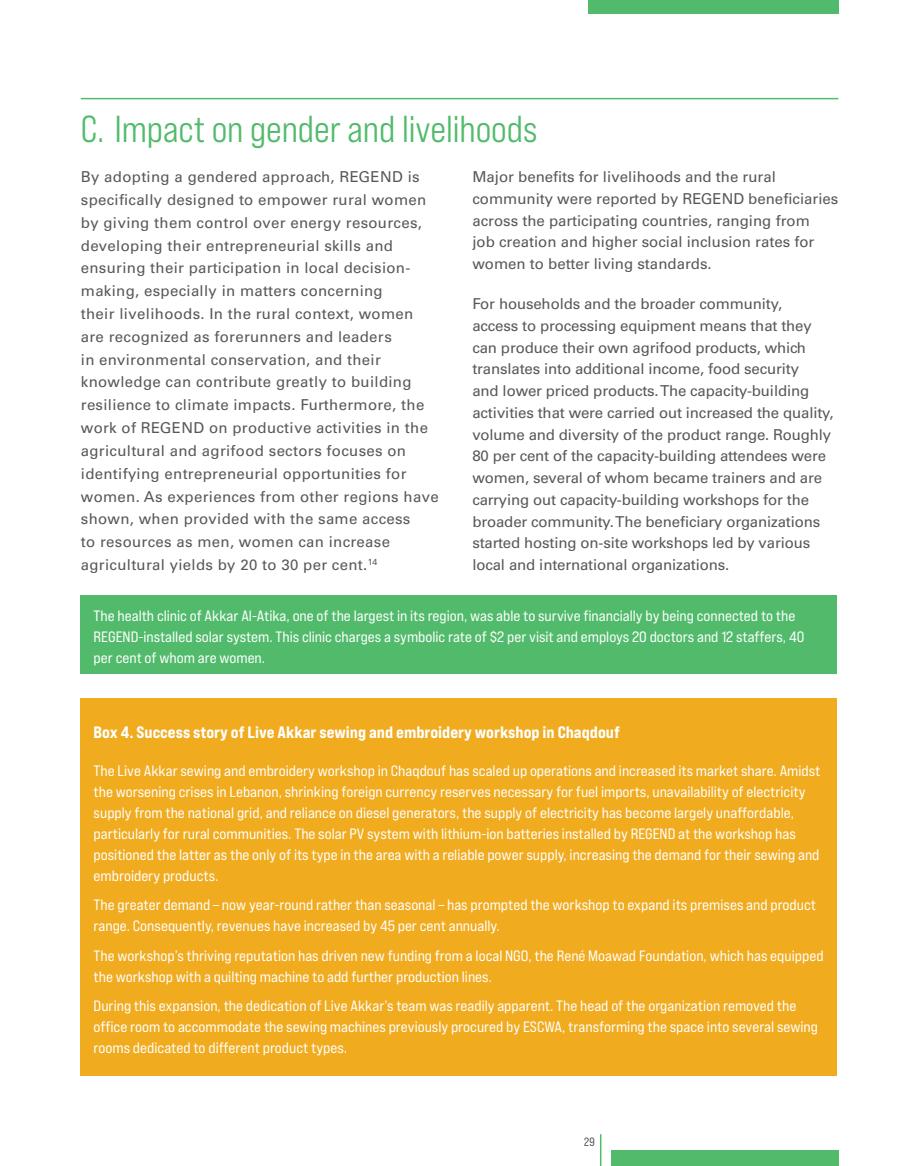
<style>
.page{position:relative;width:915px;height:1166px;background:#fff}
.page>*{position:absolute;margin:0;border:0;box-sizing:border-box;transform-origin:0 0}
.t1{font:37.5px "Bebas Neue Pro Sm E Md";color:#51bb6b}
.Box_title{font:16.5px "Bebas Neue Pro Exp Eb";color:#fff}
.running_text{font:15px/21px "Bebas Neue Pro Exp Rg";color:#fff}
.running_text-2{font:15px/21.8px "Univers LT Std";color:#57585a}
.running_text-3{font:15px/22.8px "Univers LT Std";letter-spacing:.02em;color:#57585a}
.t2{font:12px "Bebas Neue Pro Sm E Rg";color:#57585a}
</style>
<div class="page">
<div style="left:611px;top:1150px;width:227px;height:15px;background:#51bb6b"></div>
<div style="left:588px;top:0;width:250px;height:14px;background:#51bb6b"></div>
<hr style="left:599px;top:1133px;width:2px;height:32px;background:#51bb6b">
<hr style="left:81px;top:98px;width:757px;height:1px;background:#51bb6b">
<div style="left:81px;top:595px;width:755px;height:78px;background:#51bb6b"></div>
<div style="left:81px;top:698px;width:755px;height:377px;background:#f0ab1f"></div>
<p class="t1" style="left:81px;top:107px;width:458px">C. Impact on gender and livelihoods</p>
<p class="running_text-3" style="left:81px;top:165px;width:359px">By adopting a gendered approach, REGEND is specifically designed to empower rural women by giving them control over energy resources, developing their entrepreneurial skills and ensuring their participation in local decision&shy;making, especially in matters concerning<br>their livelihoods. In the rural context, women are recognized as forerunners and leaders<br>in environmental conservation, and their knowledge can contribute greatly to building resilience to climate impacts. Furthermore, the work of REGEND on productive activities in the agricultural and agrifood sectors focuses on identifying entrepreneurial opportunities for women. As experiences from other regions have shown, when provided with the same access<br>to resources as men, women can increase agricultural yields by 20 to 30 per cent.<sup>14</sup></p>
<p class="running_text-2" style="left:472px;top:166px;width:367px">Major benefits for livelihoods and the rural community were reported by REGEND beneficiaries across the participating countries, ranging from<br>job creation and higher social inclusion rates for women to better living standards.</p>
<p class="running_text-2" style="left:472px;top:293px;width:363px">For households and the broader community,<br>access to processing equipment means that they can produce their own agrifood products, which translates into additional income, food security<br>and lower priced products. The capacity-building activities that were carried out increased the quality, volume and diversity of the product range. Roughly 80 per cent of the capacity-building attendees were women, several of whom became trainers and are carrying out capacity-building workshops for the broader community. The beneficiary organizations started hosting on-site workshops led by various local and international organizations.</p>
<p class="running_text" style="left:94px;top:604px;width:712px">The health clinic of Akkar Al-Atika, one of the largest in its region, was able to survive financially by being connected to the<br>REGEND-installed solar system. This clinic charges a symbolic rate of $2 per visit and employs 20 doctors and 12 staffers, 40 per cent of whom are women.</p>
<p class="Box_title" style="left:94px;top:721px;width:527px">Box 4. Success story of Live Akkar sewing and embroidery workshop in Chaqdouf</p>
<p class="running_text" style="left:94px;top:759px;width:728px">The Live Akkar sewing and embroidery workshop in Chaqdouf has scaled up operations and increased its market share. Amidst the worsening crises in Lebanon, shrinking foreign currency reserves necessary for fuel imports, unavailability of electricity supply from the national grid, and reliance on diesel generators, the supply of electricity has become largely unaffordable, particularly for rural communities. The solar PV system with lithium-ion batteries installed by REGEND at the workshop has positioned the latter as the only of its type in the area with a reliable power supply, increasing the demand for their sewing and embroidery products.</p>
<p class="running_text" style="left:94px;top:894px;width:723px">The greater demand – now year-round rather than seasonal – has prompted the workshop to expand its premises and product range. Consequently, revenues have increased by 45 per cent annually.</p>
<p class="running_text" style="left:94px;top:944px;width:731px">The workshop’s thriving reputation has driven new funding from a local NGO, the René Moawad Foundation, which has equipped the workshop with a quilting machine to add further production lines.</p>
<p class="running_text" style="left:94px;top:995px;width:725px">During this expansion, the dedication of Live Akkar’s team was readily apparent. The head of the organization removed the office room to accommodate the sewing machines previously procured by ESCWA, transforming the space into several sewing rooms dedicated to different product types.</p>
<p class="t2" style="left:584px;top:1134px;width:12px">29</p>
</div>
